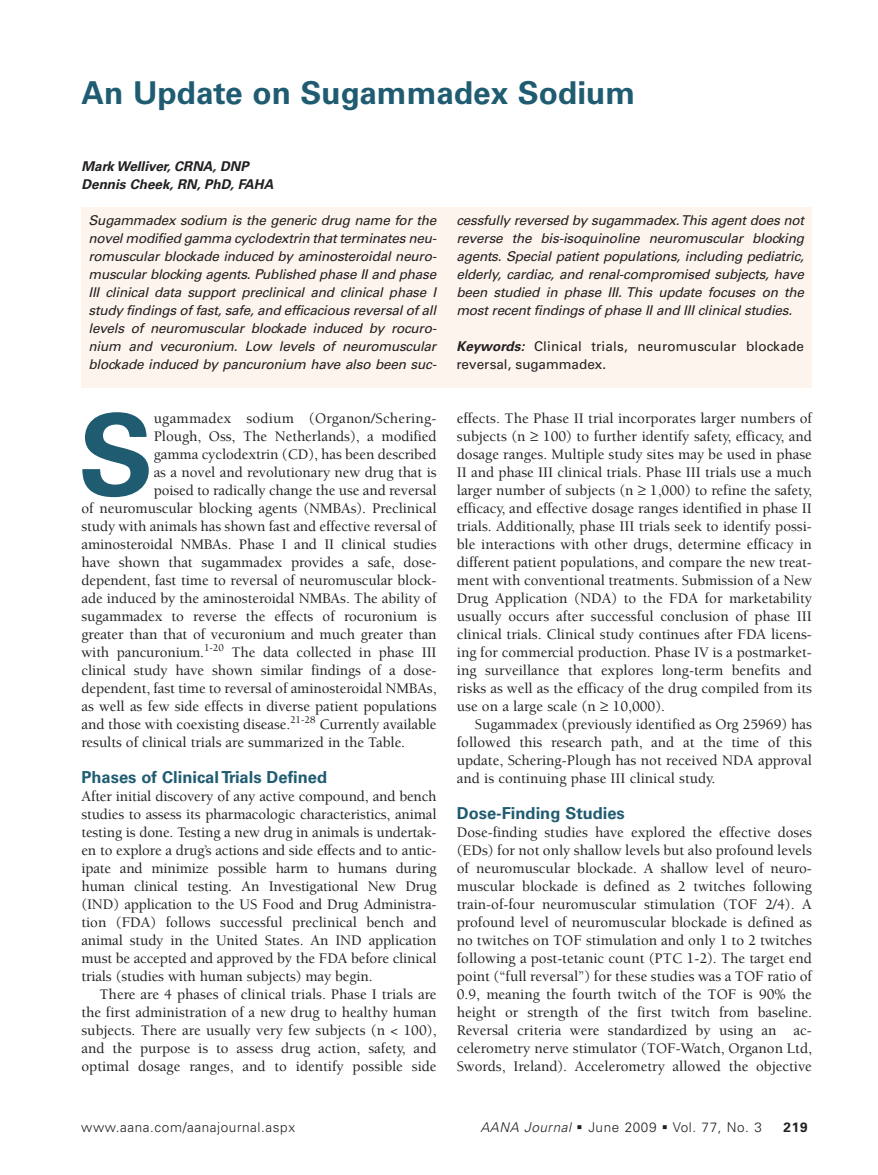
<style>
.page{position:relative;width:878px;height:1175px;background:#fff}
.page>*{position:absolute;margin:0;border:0;box-sizing:border-box;transform-origin:0 0}
.t1{font:700 112.8px "Univers";color:#205c71}
.t2{font:700 31.5px "Univers";color:#205c71}
.t3{font:700 16.5px "Univers";color:#205c71}
.t4{font:500 15px/18px "Berkeley";letter-spacing:-.005em;color:#231f20;text-align:justify}
.t5{font:500 15px "Berkeley";letter-spacing:.015em;color:#231f20}
.t6{font:italic 13.5px/18px "Univers";letter-spacing:-.015em;color:#231f20;text-align:justify}
.t7{font:13.5px/18px "Univers";letter-spacing:.015em;color:#231f20}
.t8{font:300 13.5px "Univers";letter-spacing:.045em;color:#231f20}
.t9{font:italic 700 13.5px/18px "Univers";color:#231f20}
.t10{font:italic 300 13.5px "Univers";letter-spacing:.045em;color:#231f20}
.t11{font:700 13.5px "Univers";color:#231f20}
.s1{font-weight:700;font-style:italic}
</style>
<div class="page">
<div style="left:81px;top:207px;width:730px;height:180px;background:#fcf4ed"></div>
<h2 class="t2" style="left:81px;top:81px;width:555px">An Update on Sugammadex Sodium</h2>
<p class="t9" style="left:81px;top:158px;width:193px">Mark Welliver, CRNA, DNP<br>Dennis Cheek, RN, PhD, FAHA</p>
<p class="t6" style="left:88px;top:212px;width:349px">Sugammadex sodium is the generic drug name for the novel modified gamma cyclodextrin that terminates neu&shy;romuscular blockade induced by aminosteroidal neuro&shy;muscular blocking agents. Published phase II and phase III clinical data support preclinical and clinical phase I study findings of fast, safe, and efficacious reversal of all levels of neuromuscular blockade induced by rocuro&shy;nium and vecuronium. Low levels of neuromuscular blockade induced by pancuronium have also been suc-</p>
<p class="t6" style="left:456px;top:212px;width:349px">cessfully reversed by sugammadex.This agent does not reverse the bis-isoquinoline neuromuscular blocking agents. Special patient populations, including pediatric, elderly, cardiac, and renal-compromised subjects, have been studied in phase III. This update focuses on the most recent findings of phase II and III clinical studies.</p>
<p class="t7" style="left:456px;top:338px;width:349px"><span class="s1">Keywords:</span> Clinical trials, neuromuscular blockade reversal, sugammadex.</p>
<h1 class="t1" style="left:78px;top:414px;width:77px">S</h1>
<p class="t5" style="left:154px;top:412px;width:284px">ugammadex sodium (Organon/Schering-</p>
<p class="t4" style="left:154px;top:429px;width:284px">Plough, Oss, The Netherlands), a modified</p>
<p class="t4" style="left:154px;top:447px;width:284px">gamma cyclodextrin (CD), has been described</p>
<p class="t4" style="left:154px;top:465px;width:284px">as a novel and revolutionary new drug that is</p>
<p class="t4" style="left:154px;top:483px;width:284px">poised to radically change the use and reversal</p>
<p class="t4" style="left:81px;top:501px;width:356px">of neuromuscular blocking agents (NMBAs). Preclinical</p>
<p class="t4" style="left:81px;top:519px;width:356px">study with animals has shown fast and effective reversal of</p>
<p class="t4" style="left:81px;top:537px;width:356px">aminosteroidal NMBAs. Phase I and II clinical studies</p>
<p class="t4" style="left:81px;top:555px;width:356px">have shown that sugammadex provides a safe, dose-</p>
<p class="t4" style="left:81px;top:573px;width:356px">dependent, fast time to reversal of neuromuscular block-</p>
<p class="t4" style="left:81px;top:591px;width:356px">ade induced by the aminosteroidal NMBAs. The ability of</p>
<p class="t4" style="left:81px;top:609px;width:356px">sugammadex to reverse the effects of rocuronium is</p>
<p class="t4" style="left:81px;top:627px;width:356px">greater than that of vecuronium and much greater than</p>
<p class="t4" style="left:81px;top:645px;width:356px">with pancuronium.<sup>1-20</sup> The data collected in phase III</p>
<p class="t4" style="left:81px;top:663px;width:356px">clinical study have shown similar findings of a dose-</p>
<p class="t4" style="left:81px;top:681px;width:356px">dependent, fast time to reversal of aminosteroidal NMBAs,</p>
<p class="t4" style="left:81px;top:699px;width:356px">as well as few side effects in diverse patient populations</p>
<p class="t4" style="left:81px;top:717px;width:356px">and those with coexisting disease.<sup>21-28</sup> Currently available</p>
<p class="t4" style="left:81px;top:735px;width:325px">results of clinical trials are summarized in the Table.</p>
<p class="t3" style="left:81px;top:771px;width:247px">Phases of Clinical Trials Defined</p>
<p class="t4" style="left:81px;top:789px;width:356px">After initial discovery of any active compound, and bench studies to assess its pharmacologic characteristics, animal testing is done. Testing a new drug in animals is undertak&shy;en to explore a drug’s actions and side effects and to antic&shy;ipate and minimize possible harm to humans during human clinical testing. An Investigational New Drug (IND) application to the US Food and Drug Administra&shy;tion (FDA) follows successful preclinical bench and animal study in the United States. An IND application must be accepted and approved by the FDA before clinical trials (studies with human subjects) may begin.</p>
<p class="t4" style="left:81px;top:987px;width:356px;text-indent:18px">There are 4 phases of clinical trials. Phase I trials are the first administration of a new drug to healthy human subjects. There are usually very few subjects (n &lt; 100), and the purpose is to assess drug action, safety, and optimal dosage ranges, and to identify possible side</p>
<p class="t4" style="left:457px;top:411px;width:356px">effects. The Phase II trial incorporates larger numbers of subjects (n ≥ 100) to further identify safety, efficacy, and dosage ranges. Multiple study sites may be used in phase II and phase III clinical trials. Phase III trials use a much larger number of subjects (n ≥ 1,000) to refine the safety, efficacy, and effective dosage ranges identified in phase II trials. Additionally, phase III trials seek to identify possi&shy;ble interactions with other drugs, determine efficacy in different patient populations, and compare the new treat&shy;ment with conventional treatments. Submission of a New Drug Application (NDA) to the FDA for marketability usually occurs after successful conclusion of phase III clinical trials. Clinical study continues after FDA licens&shy;ing for commercial production. Phase IV is a postmarket&shy;ing surveillance that explores long-term benefits and risks as well as the efficacy of the drug compiled from its use on a large scale (n ≥ 10,000).</p>
<p class="t4" style="left:457px;top:717px;width:356px;text-indent:18px">Sugammadex (previously identified as Org 25969) has followed this research path, and at the time of this update, Schering-Plough has not received NDA approval and is continuing phase III clinical study.</p>
<p class="t3" style="left:457px;top:807px;width:169px">Dose-Finding Studies</p>
<p class="t4" style="left:457px;top:825px;width:356px">Dose-finding studies have explored the effective doses (EDs) for not only shallow levels but also profound levels of neuromuscular blockade. A shallow level of neuro&shy;muscular blockade is defined as 2 twitches following train-of-four neuromuscular stimulation (TOF 2/4). A profound level of neuromuscular blockade is defined as no twitches on TOF stimulation and only 1 to 2 twitches following a post-tetanic count (PTC 1-2). The target end point (“full reversal”) for these studies was a TOF ratio of 0.9, meaning the fourth twitch of the TOF is 90% the height or strength of the first twitch from baseline.<br>Reversal criteria were standardized by using an ac&shy;celerometry nerve stimulator (TOF-Watch, Organon Ltd, Swords, Ireland). Accelerometry allowed the objective</p>
<p class="t8" style="left:81px;top:1121px;width:215px">www.aana.com/aanajournal.aspx</p>
<p class="t10" style="left:480px;top:1121px;width:92px">AANA Journal</p>
<p class="t8" style="left:588px;top:1121px;width:175px">June 2009 Vol. 77, No. 3</p>
<p class="t11" style="left:783px;top:1121px;width:26px">219</p>
</div>
